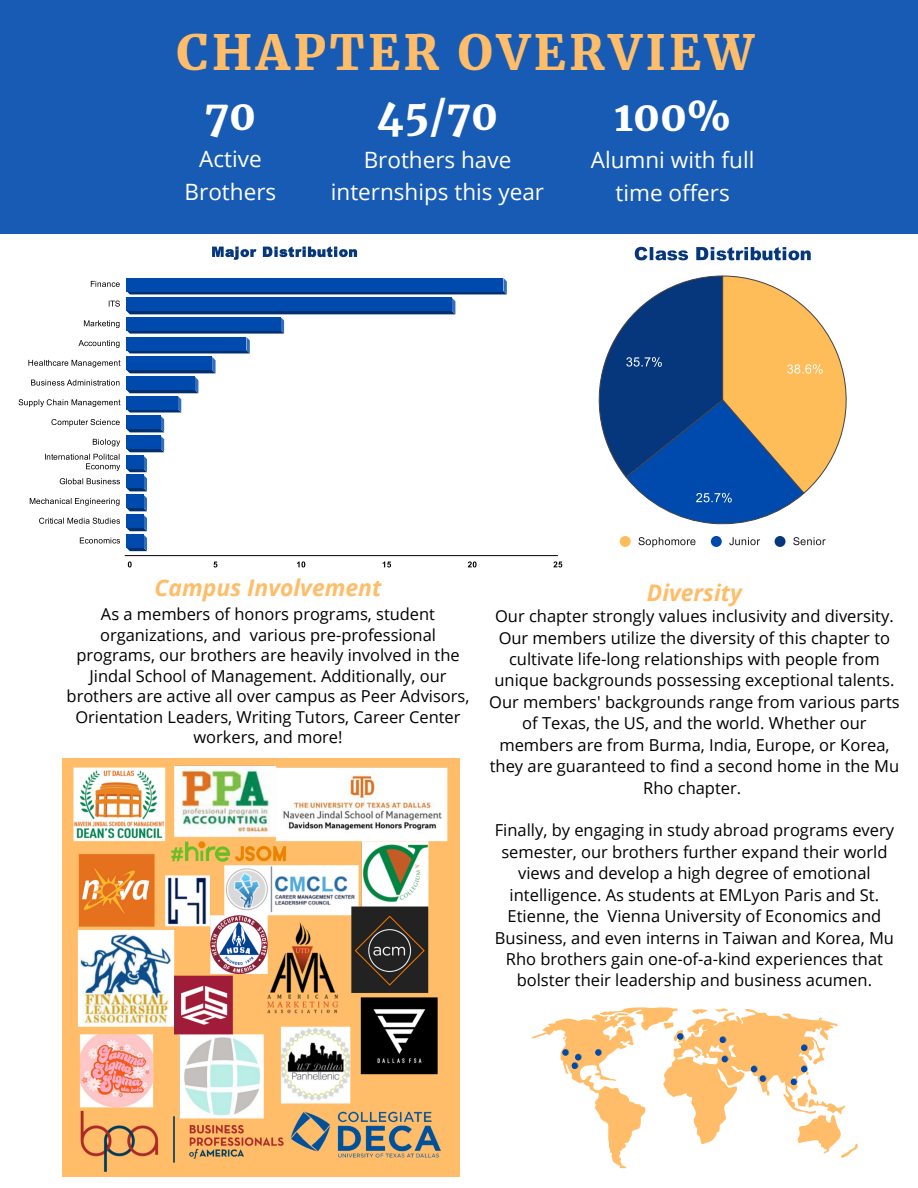
<style>
.page{position:relative;width:918px;height:1188px;background:#fff}
.page>*{position:absolute;margin:0;border:0;box-sizing:border-box;transform-origin:0 0}
.t1{font:900 48px "Merriweather";letter-spacing:.08em;color:#ffbd69}
.t2{font:900 40.5px "Merriweather";color:#fff}
.t3{font:italic 700 22.95px "Open Sans";color:#ffbd69}
.t4{font:italic 700 22.8px "Open Sans";color:#ffbd69}
.t5{font:22.5px/32.4px "Open Sans";color:#fff;text-align:center}
.t6{font:16.5px/21.5px "Open Sans";color:#000;text-align:center}
</style>
<div class="page">
<div style="left:62px;top:758px;width:398px;height:419px;background:#ffbd69"></div>
<img style="left:73px;top:766px;width:374px;height:406px">
<svg style="left:532px;top:1007px;width:326px;height:161px"></svg>
<svg style="left:598px;top:275px;width:249px;height:250px"></svg>
<div style="left:620px;top:536px;width:11px;height:11px;background:#ffbd59;border-radius:50%"></div>
<svg style="left:638px;top:537px;width:58px;height:10px"></svg>
<div style="left:711px;top:536px;width:11px;height:11px;background:#004aad;border-radius:50%"></div>
<svg style="left:729px;top:537px;width:31px;height:8px"></svg>
<div style="left:775px;top:536px;width:11px;height:11px;background:#06377d;border-radius:50%"></div>
<svg style="left:793px;top:537px;width:33px;height:8px"></svg>
<svg style="left:635px;top:247px;width:176px;height:13px"></svg>
<hr style="left:125px;top:555px;width:433px;height:1px;background:#000">
<svg style="left:126px;top:278px;width:381px;height:273px"></svg>
<div style="left:126px;top:535px;width:18px;height:13px;background:#004aad"></div>
<svg style="left:91px;top:281px;width:29px;height:6px"></svg>
<svg style="left:109px;top:301px;width:11px;height:6px"></svg>
<svg style="left:84px;top:320px;width:36px;height:8px"></svg>
<svg style="left:78px;top:340px;width:42px;height:8px"></svg>
<svg style="left:28px;top:360px;width:92px;height:7px"></svg>
<svg style="left:31px;top:380px;width:89px;height:6px"></svg>
<svg style="left:19px;top:399px;width:101px;height:8px"></svg>
<svg style="left:51px;top:419px;width:69px;height:8px"></svg>
<svg style="left:93px;top:439px;width:27px;height:7px"></svg>
<svg style="left:45px;top:454px;width:75px;height:17px"></svg>
<svg style="left:60px;top:478px;width:60px;height:6px"></svg>
<svg style="left:30px;top:498px;width:90px;height:8px"></svg>
<svg style="left:39px;top:518px;width:81px;height:6px"></svg>
<svg style="left:80px;top:538px;width:40px;height:6px"></svg>
<svg style="left:128px;top:561px;width:4px;height:6px"></svg>
<svg style="left:213px;top:562px;width:4px;height:5px"></svg>
<svg style="left:297px;top:561px;width:8px;height:6px"></svg>
<svg style="left:383px;top:561px;width:8px;height:6px"></svg>
<svg style="left:468px;top:561px;width:9px;height:6px"></svg>
<svg style="left:553px;top:561px;width:9px;height:6px"></svg>
<svg style="left:212px;top:246px;width:145px;height:14px"></svg>
<div style="left:0;top:0;width:918px;height:234px;background:#185bb4"></div>
<h1 class="t1" style="left:176px;top:23px;width:579px">CHAPTER OVERVIEW</h1>
<h2 class="t2" style="left:205px;top:90px;width:53px">70</h2>
<h3 class="t5" style="left:185px;top:143px;width:93px">Active<br>Brothers</h3>
<h2 class="t2" style="left:377px;top:90px;width:123px">45/70</h2>
<h3 class="t5" style="left:331px;top:143px;width:215px">Brothers have internships this year</h3>
<h2 class="t2" style="left:614px;top:91px;width:118px">100%</h2>
<h3 class="t5" style="left:591px;top:144px;width:165px">Alumni with full time offers</h3>
<h3 class="t3" style="left:155px;top:571px;width:228px">Campus Involvement</h3>
<p class="t6" style="left:67px;top:604px;width:404px;line-height:20.5px">As a members of honors programs, student organizations, and various pre-professional programs, our brothers are heavily involved in the Jindal School of Management. Additionally, our brothers are active all over campus as Peer Advisors, Orientation Leaders, Writing Tutors, Career Center workers, and more!</p>
<h3 class="t4" style="left:647px;top:576px;width:97px">Diversity</h3>
<p class="t6" style="left:489px;top:605px;width:412px">Our chapter strongly values inclusivity and diversity.<br>Our members utilize the diversity of this chapter to cultivate life-long relationships with people from unique backgrounds possessing exceptional talents.<br>Our members' backgrounds range from various parts of Texas, the US, and the world. Whether our members are from Burma, India, Europe, or Korea, they are guaranteed to find a second home in the Mu Rho chapter.</p>
<p class="t6" style="left:495px;top:819px;width:401px">Finally, by engaging in study abroad programs every semester, our brothers further expand their world views and develop a high degree of emotional intelligence. As students at EMLyon Paris and St.<br>Etienne, the Vienna University of Economics and Business, and even interns in Taiwan and Korea, Mu Rho brothers gain one-of-a-kind experiences that bolster their leadership and business acumen.</p>
</div>
